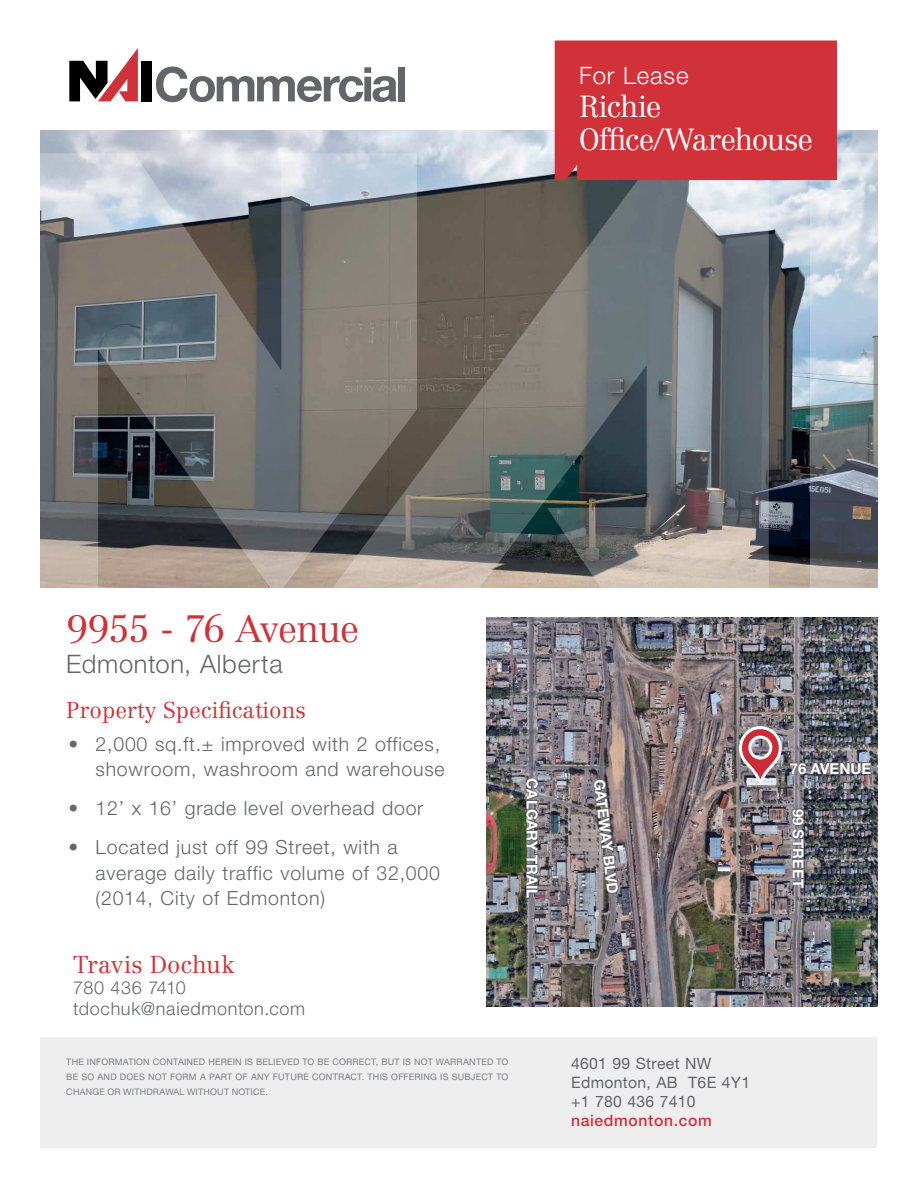
<style>
.page{position:relative;width:918px;height:1188px;background:#fff}
.page>*{position:absolute;margin:0;border:0;box-sizing:border-box;transform-origin:0 0}
.t1{font:300 37.5px "Centennial LT Std";letter-spacing:-.035em;color:#d13239}
.t2{font:300 30px/33px "Centennial LT Std";letter-spacing:-.025em;color:#fff}
.t3{font:300 25.5px "Helvetica Neue LT Std";letter-spacing:.025em;color:#646569}
.t4{font:300 24px "Centennial LT Std";color:#d13239}
.t5{font:300 24px "Helvetica Neue LT Std";letter-spacing:.035em;color:#fff}
.t6{font:300 22.5px "Centennial LT Std";color:#d13239}
.t7{font:300 19.5px/25.5px "Helvetica Neue LT Std";letter-spacing:.04em;color:#646569;text-align:right}
.t8{font:300 18px/21px "Helvetica Neue LT Std";letter-spacing:.04em;color:#646569}
.t9{font:15.75px/18.9px "Helvetica Neue LT Std";letter-spacing:.02em;color:#646569}
.t10{font:500 15.75px "Helvetica Neue LT Std";letter-spacing:.04em;color:#d13239}
.t11{font:700 15px "Helvetica Neue LT Std";color:#fff}
.t12{font:9px/15px "Helvetica Neue LT Std";letter-spacing:.02em;color:#7d7e81;text-align:justify}
</style>
<div class="page">
<div style="left:141px;top:61px;width:11px;height:40px;background:#000"></div>
<svg style="left:69px;top:48px;width:69px;height:53px"></svg>
<svg style="left:156px;top:67px;width:241px;height:35px"></svg>
<div style="left:398px;top:67px;width:7px;height:34px;background:#646569"></div>
<img style="left:40px;top:131px;width:838px;height:457px">
<svg style="left:40px;top:153px;width:265px;height:435px;background:#7a7a7b"></svg>
<svg style="left:811px;top:153px;width:67px;height:435px;background:#9ea8b2"></svg>
<svg style="left:305px;top:140px;width:464px;height:448px;background:#7a7b79"></svg>
<div style="left:555px;top:40px;width:282px;height:140px;background:#d13239"></div>
<div style="left:40px;top:1037px;width:838px;height:111px;background:#eee"></div>
<img style="left:486px;top:617px;width:392px;height:389px">
<svg style="left:739px;top:726px;width:43px;height:57px"></svg>
<svg style="left:791px;top:807px;width:14px;height:82px"></svg>
<svg style="left:789px;top:756px;width:83px;height:24px;background:#6a6a73"></svg>
<svg style="left:593px;top:779px;width:26px;height:115px;background:#7f7779"></svg>
<svg style="left:525px;top:777px;width:14px;height:123px;background:#6f6e71"></svg>
<p class="t5" style="left:579px;top:61px;width:111px">For Lease</p>
<h2 class="t2" style="left:579px;top:90px;width:235px">Richie<br>Office/Warehouse</h2>
<h1 class="t1" style="left:66px;top:606px;width:294px">9955 - 76 Avenue</h1>
<h3 class="t3" style="left:66px;top:648px;width:218px">Edmonton, Alberta</h3>
<p class="t6" style="left:66px;top:697px;width:241px">Property Specifications</p>
<p class="t7" style="left:69px;top:730px;width:378px">• 2,000 sq.ft.± improved with 2 offices, showroom, washroom and warehouse</p>
<p class="t7" style="left:69px;top:795px;width:356px">• 12’ x 16’ grade level overhead door</p>
<p class="t7" style="left:96px;top:834px;width:346px;text-align:left;text-indent:-27px">• Located just off 99 Street, with a average daily traffic volume of 32,000 (2014, City of Edmonton)</p>
<p class="t11" style="left:542px;top:778px;width:121px;rotate:90deg">CALGARY TRAIL</p>
<p class="t11" style="left:608px;top:778px;width:117px;rotate:83deg">GATEWAY BLVD</p>
<p class="t4" style="left:73px;top:951px;width:163px">Travis Dochuk</p>
<p class="t8" style="left:73px;top:977px;width:233px">780 436 7410 tdochuk@naiedmonton.com</p>
<p class="t12" style="left:66px;top:1054px;width:444px">THE INFORMATION CONTAINED HEREIN IS BELIEVED TO BE CORRECT, BUT IS NOT WARRANTED TO BE SO AND DOES NOT FORM A PART OF ANY FUTURE CONTRACT. THIS OFFERING IS SUBJECT TO CHANGE OR WITHDRAWAL WITHOUT NOTICE.</p>
<p class="t9" style="left:571px;top:1054px;width:181px">4601 99 Street NW<br>Edmonton, AB T6E 4Y1 +1 780 436 7410</p>
<p class="t10" style="left:571px;top:1111px;width:142px">naiedmonton.com</p>
<p class="t11" style="left:790px;top:759px;width:83px">76 AVENUE</p>
<p class="t11" style="left:807px;top:809px;width:81px;rotate:90deg">99 STREET</p>
</div>
